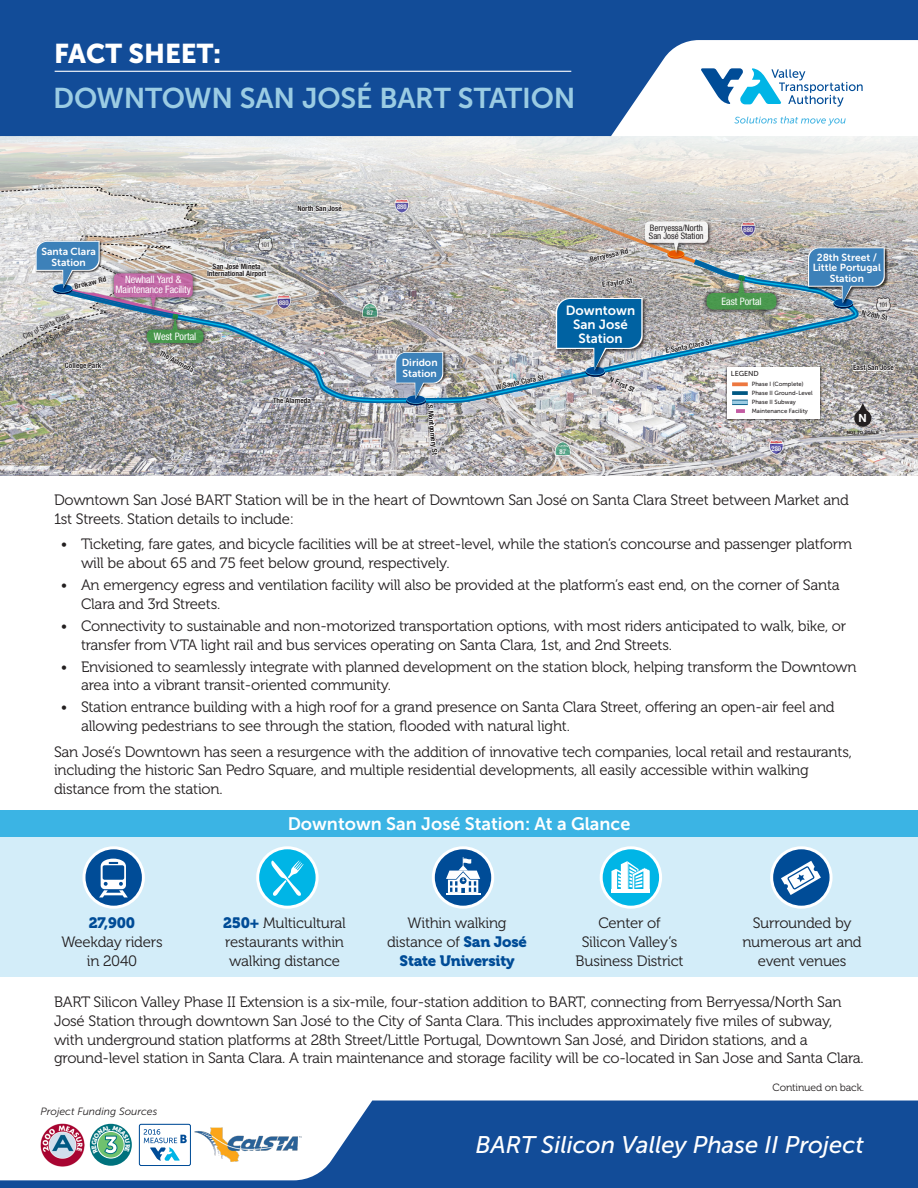
<style>
.page{position:relative;width:918px;height:1188px;background:#fff}
.page>*{position:absolute;margin:0;border:0;box-sizing:border-box;transform-origin:0 0}
.t1{font:28.5px "Museo Sans 700";letter-spacing:-.01em;color:#9bcce3}
.t2{font:27px "Museo Sans 900";color:#fff}
.t3{font:italic 24px "Museo Sans 500";color:#fff}
.t4{font:18px "Museo Sans 700";color:#fff}
.Paragraph_Style{font:15px/18.8px "Museo 300";letter-spacing:-.015em;color:#231f20}
.t5{font:13.2px/14.2px "Museo Sans 700";color:#fff;text-align:center}
.t6{font:700 11.1px "Helvetica Neue LT Com";color:#fff}
.t7{font:italic 10.5px "Museo Sans 300";color:#231f20}
.Paragraph_Style-2{font:10.5px "Museo 300";letter-spacing:-.015em;color:#231f20}
.t8{font:10.2px/10.9px "Museo Sans 700";color:#fff;text-align:center}
.t9{font:condensed 10.2px/9.6px "Helvetica Neue LT Com";letter-spacing:-.01em;color:#fff;text-align:center}
.t10{font:condensed 8.85px/8.9px "Helvetica Neue LT Com";color:#231f20}
.t11{font:700 condensed 7.35px/7.4px "Helvetica Neue LT Com";color:#231f20;text-align:center}
.t12{font:condensed 7.35px "Helvetica Neue LT Com";color:#231f20}
.t13{font:7.2px "Museo Sans 500";color:#231f20}
.t14{font:700 condensed 6.6px "Helvetica Neue LT Com";color:#fff}
.t15{font:700 condensed 6.6px "Helvetica Neue LT Com";letter-spacing:-.04em;color:#231f20}
.t16{font:6px/8.9px "Museo Sans 500";color:#231f20}
.t17{font:700 4.35px "Helvetica Neue LT Com";color:#231f20}
.s1{font-family:"Museo 900";color:#004c97}
</style>
<div class="page">
<svg style="left:0;top:0;width:918px;height:136px;fill:#124c98"></svg>
<svg style="left:0;top:1101px;width:918px;height:87px;fill:#124c98"></svg>
<hr style="left:55px;top:71px;width:516px;height:1px;background:#fff">
<div style="left:0;top:825px;width:918px;height:152px;background:#d3edf9"></div>
<svg style="left:258px;top:848px;width:59px;height:59px"></svg>
<div style="left:256px;top:846px;width:63px;height:63px;border:3px solid #fff;border-radius:50%"></div>
<svg style="left:271px;top:860px;width:33px;height:36px"></svg>
<svg style="left:433px;top:848px;width:60px;height:59px"></svg>
<div style="left:432px;top:846px;width:62px;height:63px;border:3px solid #fff;border-radius:50%"></div>
<hr style="left:446px;top:893px;width:34px;height:2px;background:#fff">
<svg style="left:446px;top:857px;width:34px;height:36px"></svg>
<svg style="left:601px;top:848px;width:60px;height:59px"></svg>
<div style="left:600px;top:846px;width:62px;height:63px;border:3px solid #fff;border-radius:50%"></div>
<svg style="left:611px;top:861px;width:39px;height:28px"></svg>
<hr style="left:611px;top:889px;width:39px;height:4px;background:#fff">
<svg style="left:772px;top:848px;width:59px;height:59px"></svg>
<div style="left:770px;top:846px;width:63px;height:63px;border:3px solid #fff;border-radius:50%"></div>
<svg style="left:781px;top:861px;width:40px;height:34px"></svg>
<div style="left:84px;top:848px;width:59px;height:59px;background:#004c97;border-radius:50%"></div>
<div style="left:83px;top:846px;width:62px;height:63px;border:3px solid #fff;border-radius:50%"></div>
<svg style="left:99px;top:859px;width:29px;height:38px"></svg>
<div style="left:0;top:810px;width:918px;height:27px;background:#3bb4e4"></div>
<img style="left:0;top:157px;width:918px;height:319px">
<img style="left:60px;top:261px;width:796px;height:140px">
<div style="left:274px;top:292px;width:20px;height:20px;background:#231f20;opacity:.5"></div>
<svg style="left:276px;top:293px;width:16px;height:17px"></svg>
<div style="left:767px;top:437px;width:19px;height:20px;background:#231f20;opacity:.5"></div>
<svg style="left:769px;top:439px;width:15px;height:16px"></svg>
<svg style="left:808px;top:247px;width:84px;height:65px"></svg>
<svg style="left:257px;top:237px;width:17px;height:15px"></svg>
<div style="left:553px;top:439px;width:20px;height:19px;background:#231f20;opacity:.5"></div>
<svg style="left:554px;top:441px;width:17px;height:18px"></svg>
<div style="left:724px;top:365px;width:98px;height:56px;background:#231f20;opacity:.6"></div>
<div style="left:727px;top:367px;width:93px;height:52px;background:#fff"></div>
<div style="left:143px;top:314px;width:65px;height:33px;background:#231f20;opacity:.75"></div>
<img style="left:0;top:187px;width:203px;height:174px">
<div style="left:702px;top:274px;width:79px;height:40px;background:#231f20;opacity:.75"></div>
<img style="left:339px;top:147px;width:437px;height:266px">
<div style="left:854px;top:410px;width:17px;height:17px;background:#231f20;border-radius:50%"></div>
<svg style="left:856px;top:403px;width:14px;height:11px"></svg>
<svg style="left:734px;top:116px;width:112px;height:10px"></svg>
<svg style="left:701px;top:68px;width:162px;height:39px"></svg>
<svg style="left:139px;top:1124px;width:52px;height:42px"></svg>
<img style="left:195px;top:1128px;width:106px;height:34px">
<img style="left:40px;top:1123px;width:44px;height:44px">
<svg style="left:90px;top:1124px;width:42px;height:42px"></svg>
<svg style="left:98px;top:1131px;width:26px;height:27px"></svg>
<div style="left:97px;top:1131px;width:28px;height:28px;border:1px solid #fff;border-radius:50%"></div>
<svg style="left:91px;top:1125px;width:39px;height:29px"></svg>
<h1 class="t2" style="left:54px;top:38px;width:169px">FACT SHEET:</h1>
<h1 class="t1" style="left:53px;top:82px;width:524px">DOWNTOWN SAN JOSÉ BART STATION</h1>
<p class="t11" style="left:298px;top:205px;width:46px">North San José</p>
<p class="t14" style="left:397px;top:203px;width:11px">880</p>
<p class="t10" style="left:649px;top:223px;width:56px">Berryessa/North<br>San José Station</p>
<p class="t14" style="left:744px;top:226px;width:11px">680</p>
<p class="t8" style="left:41px;top:246px;width:56px">Santa Clara<br>Station</p>
<p class="t11" style="left:74px;top:283px;width:34px;rotate:-13deg">Brokaw Rd</p>
<p class="t9" style="left:116px;top:275px;width:77px">Newhall Yard &amp;<br>Maintenance Facility</p>
<p class="t15" style="left:261px;top:241px;width:11px">101</p>
<p class="t11" style="left:207px;top:262px;width:61px">San José Mineta<br>International Airport</p>
<p class="t11" style="left:589px;top:256px;width:40px;rotate:-12deg">Berryessa Rd</p>
<p class="t11" style="left:601px;top:281px;width:32px;rotate:-8deg">E Taylor St</p>
<p class="t8" style="left:813px;top:252px;width:70px">28th Street /<br>Little Portugal<br>Station</p>
<p class="t12" style="left:22px;top:333px;width:52px;rotate:-26deg">City of Santa Clara</p>
<p class="t12" style="left:31px;top:343px;width:45px;rotate:-26deg">City of San Jose</p>
<p class="t11" style="left:65px;top:362px;width:38px">College Park</p>
<p class="t9" style="left:154px;top:331px;width:44px">West Portal</p>
<p class="t11" style="left:162px;top:349px;width:40px;rotate:28deg">The Alameda</p>
<p class="t14" style="left:279px;top:299px;width:11px">880</p>
<p class="t11" style="left:273px;top:397px;width:40px;rotate:-1deg">The Alameda</p>
<p class="t14" style="left:367px;top:309px;width:8px">87</p>
<p class="t8" style="left:402px;top:357px;width:37px;text-align:left">Diridon<br>Station</p>
<p class="t11" style="left:434px;top:405px;width:52px;rotate:84deg">S Montgomery St</p>
<p class="t11" style="left:495px;top:384px;width:50px;rotate:-12deg">W Santa Clara St</p>
<p class="t5" style="left:566px;top:303px;width:71px">Downtown<br>San José<br>Station</p>
<p class="t11" style="left:612px;top:375px;width:28px;rotate:25deg">N First St</p>
<p class="t14" style="left:560px;top:447px;width:8px">87</p>
<p class="t9" style="left:721px;top:296px;width:42px">East Portal</p>
<p class="t11" style="left:665px;top:347px;width:48px;rotate:-12deg">E Santa Clara St</p>
<p class="t13" style="left:731px;top:370px;width:29px">LEGEND</p>
<p class="t16" style="left:752px;top:380px;width:62px">Phase I (Complete)<br>Phase II Ground-Level<br>Phase II Subway<br>Maintenance Facility</p>
<p class="t14" style="left:772px;top:444px;width:11px">280</p>
<p class="t15" style="left:879px;top:301px;width:11px">101</p>
<p class="t11" style="left:862px;top:309px;width:28px;rotate:13deg">N 28th St</p>
<p class="t11" style="left:853px;top:364px;width:42px">East San José</p>
<p class="t6" style="left:858px;top:411px;width:10px">N</p>
<p class="t17" style="left:847px;top:430px;width:34px">NOT TO SCALE</p>
<p class="Paragraph_Style" style="left:54px;top:491px;width:796px">Downtown San José BART Station will be in the heart of Downtown San José on Santa Clara Street between Market and<br>1st Streets. Station details to include:</p>
<p class="Paragraph_Style" style="left:81px;top:535px;width:773px;text-indent:-20px">• Ticketing, fare gates, and bicycle facilities will be at street-level, while the station’s concourse and passenger platform will be about 65 and 75 feet below ground, respectively.</p>
<p class="Paragraph_Style" style="left:81px;top:576px;width:760px;text-indent:-20px">• An emergency egress and ventilation facility will also be provided at the platform’s east end, on the corner of Santa<br>Clara and 3rd Streets.</p>
<p class="Paragraph_Style" style="left:81px;top:617px;width:767px;text-indent:-20px">• Connectivity to sustainable and non-motorized transportation options, with most riders anticipated to walk, bike, or transfer from VTA light rail and bus services operating on Santa Clara, 1st, and 2nd Streets.</p>
<p class="Paragraph_Style" style="left:81px;top:657px;width:777px;text-indent:-20px">• Envisioned to seamlessly integrate with planned development on the station block, helping transform the Downtown area into a vibrant transit-oriented community.</p>
<p class="Paragraph_Style" style="left:81px;top:698px;width:755px;text-indent:-20px">• Station entrance building with a high roof for a grand presence on Santa Clara Street, offering an open-air feel and allowing pedestrians to see through the station, flooded with natural light.</p>
<p class="Paragraph_Style" style="left:54px;top:742px;width:799px">San José’s Downtown has seen a resurgence with the addition of innovative tech companies, local retail and restaurants, including the historic San Pedro Square, and multiple residential developments, all easily accessible within walking distance from the station.</p>
<h2 class="t4" style="left:288px;top:814px;width:344px">Downtown San José Station: At a Glance</h2>
<p class="Paragraph_Style" style="left:61px;top:914px;width:103px;text-align:center"><span class="s1">27,900<br></span>Weekday riders in 2040</p>
<p class="Paragraph_Style" style="left:223px;top:914px;width:124px"><span class="s1">250+</span> Multicultural restaurants within walking distance</p>
<p class="Paragraph_Style" style="left:387px;top:914px;width:142px;text-align:center">Within walking distance of <span class="s1">San José<br>State University</span></p>
<p class="Paragraph_Style" style="left:576px;top:914px;width:109px;text-align:center">Center of<br>Silicon Valley’s<br>Business District</p>
<p class="Paragraph_Style" style="left:742px;top:914px;width:121px;text-align:center">Surrounded by numerous art and event venues</p>
<p class="Paragraph_Style" style="left:54px;top:993px;width:811px">BART Silicon Valley Phase II Extension is a six-mile, four-station addition to BART, connecting from Berryessa/North San José Station through downtown San José to the City of Santa Clara. This includes approximately five miles of subway, with underground station platforms at 28th Street/Little Portugal, Downtown San José, and Diridon stations, and a ground-level station in Santa Clara. A train maintenance and storage facility will be co-located in San Jose and Santa Clara.</p>
<p class="t7" style="left:40px;top:1106px;width:118px">Project Funding Sources</p>
<p class="Paragraph_Style-2" style="left:773px;top:1082px;width:93px">Continued on back.</p>
<h3 class="t3" style="left:475px;top:1132px;width:390px">BART Silicon Valley Phase II Project</h3>
</div>
